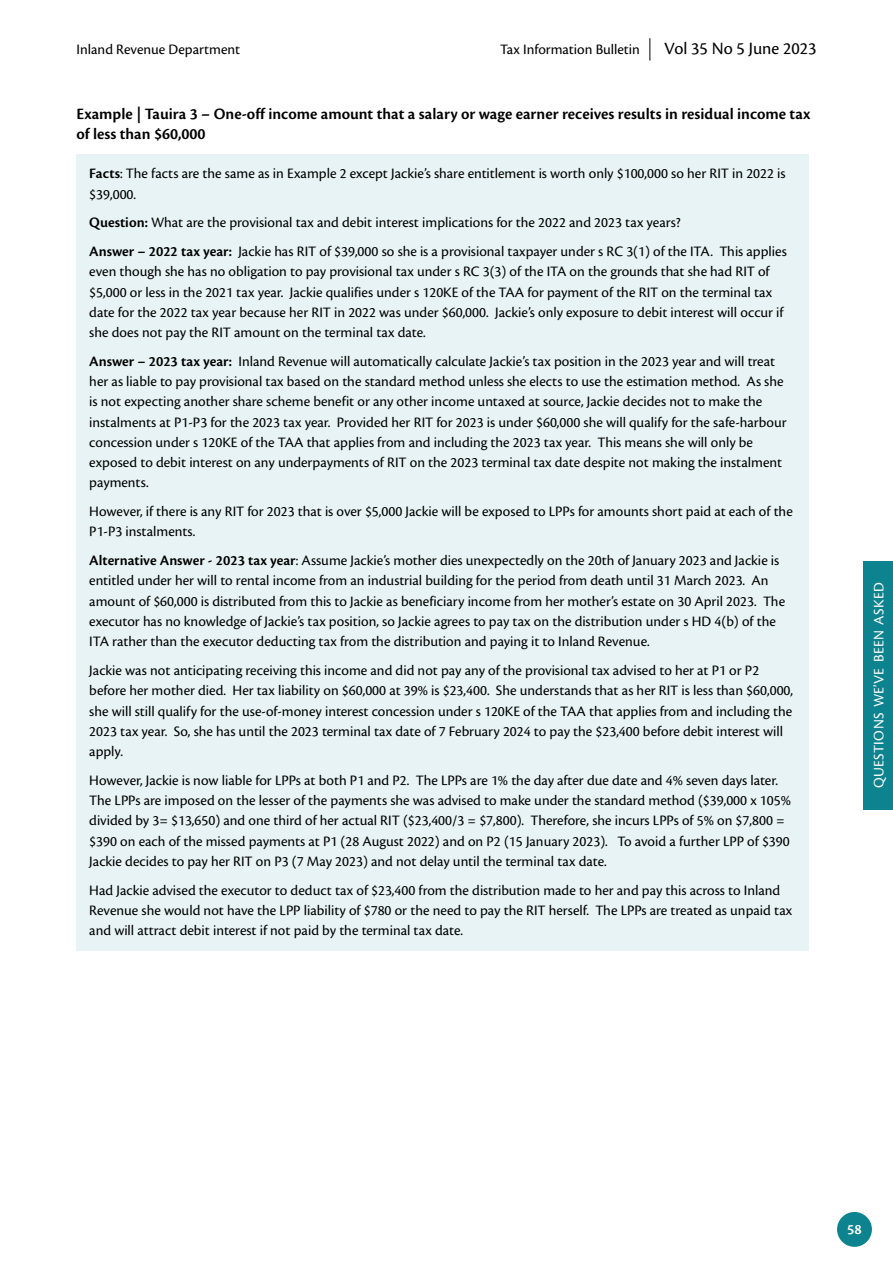
<style>
.page{position:relative;width:893px;height:1263px;background:#fff}
.page>*{position:absolute;margin:0;border:0;box-sizing:border-box;transform-origin:0 0}
.t1{font:18px "Cronos Pro";color:#000}
.t2{font:600 16.5px/20.2px "Cronos Pro";color:#000}
.t3{font:15px/20.2px "Cronos Pro";color:#000}
.t4{font:15px "Cronos Pro";letter-spacing:.025em;color:#fff}
.t5{font:600 15px "Cronos Pro";color:#fff}
.s1{font-weight:600}
</style>
<div class="page">
<div style="left:863px;top:561px;width:30px;height:249px;background:#0d8390"></div>
<div style="left:77px;top:154px;width:732px;height:796px;background:#e7f3f4"></div>
<svg style="left:649px;top:38px;width:1px;height:23px"></svg>
<div style="left:837px;top:1212px;width:35px;height:35px;background:#0d8390;border-radius:50%"></div>
<p class="t3" style="left:77px;top:39px;width:165px">Inland Revenue Department</p>
<p class="t1" style="left:664px;top:38px;width:154px">Vol 35 No 5 June 2023</p>
<p class="t3" style="left:500px;top:39px;width:141px">Tax Information Bulletin</p>
<p class="t2" style="left:77px;top:104px;width:735px">Example | Tauira 3 – One-off income amount that a salary or wage earner receives results in residual income tax of less than $60,000</p>
<p class="t3" style="left:89px;top:164px;width:698px"><span class="s1">Facts</span>: The facts are the same as in Example 2 except Jackie’s share entitlement is worth only $100,000 so her RIT in 2022 is $39,000.</p>
<p class="t3" style="left:89px;top:208px;width:699px;line-height:28.8px"><span class="s1">Question:</span> What are the provisional tax and debit interest implications for the 2022 and 2023 tax years?<br><span class="s1">Answer – 2022 tax year:</span> Jackie has RIT of $39,000 so she is a provisional taxpayer under s RC 3(1) of the ITA. This applies</p>
<p class="t3" style="left:89px;top:262px;width:696px">even though she has no obligation to pay provisional tax under s RC 3(3) of the ITA on the grounds that she had RIT of $5,000 or less in the 2021 tax year. Jackie qualifies under s 120KE of the TAA for payment of the RIT on the terminal tax date for the 2022 tax year because her RIT in 2022 was under $60,000. Jackie’s only exposure to debit interest will occur if she does not pay the RIT amount on the terminal tax date.</p>
<p class="t3" style="left:89px;top:351px;width:699px"><span class="s1">Answer – 2023 tax year:</span> Inland Revenue will automatically calculate Jackie’s tax position in the 2023 year and will treat her as liable to pay provisional tax based on the standard method unless she elects to use the estimation method. As she is not expecting another share scheme benefit or any other income untaxed at source, Jackie decides not to make the instalments at P1-P3 for the 2023 tax year. Provided her RIT for 2023 is under $60,000 she will qualify for the safe-harbour concession under s 120KE of the TAA that applies from and including the 2023 tax year. This means she will only be exposed to debit interest on any underpayments of RIT on the 2023 terminal tax date despite not making the instalment payments.</p>
<p class="t3" style="left:89px;top:501px;width:705px">However, if there is any RIT for 2023 that is over $5,000 Jackie will be exposed to LPPs for amounts short paid at each of the<br>P1-P3 instalments.</p>
<p class="t3" style="left:89px;top:550px;width:697px"><span class="s1">Alternative Answer - 2023 tax year</span>: Assume Jackie’s mother dies unexpectedly on the 20th of January 2023 and Jackie is entitled under her will to rental income from an industrial building for the period from death until 31 March 2023. An amount of $60,000 is distributed from this to Jackie as beneficiary income from her mother’s estate on 30 April 2023. The executor has no knowledge of Jackie’s tax position, so Jackie agrees to pay tax on the distribution under s HD 4(b) of the ITA rather than the executor deducting tax from the distribution and paying it to Inland Revenue.</p>
<p class="t3" style="left:89px;top:660px;width:705px">Jackie was not anticipating receiving this income and did not pay any of the provisional tax advised to her at P1 or P2 before her mother died. Her tax liability on $60,000 at 39% is $23,400. She understands that as her RIT is less than $60,000, she will still qualify for the use-of-money interest concession under s 120KE of the TAA that applies from and including the 2023 tax year. So, she has until the 2023 terminal tax date of 7 February 2024 to pay the $23,400 before debit interest will apply.</p>
<p class="t3" style="left:89px;top:770px;width:703px">However, Jackie is now liable for LPPs at both P1 and P2. The LPPs are 1% the day after due date and 4% seven days later.<br>The LPPs are imposed on the lesser of the payments she was advised to make under the standard method ($39,000 x 105% divided by 3= $13,650) and one third of her actual RIT ($23,400/3 = $7,800). Therefore, she incurs LPPs of 5% on $7,800 = $390 on each of the missed payments at P1 (28 August 2022) and on P2 (15 January 2023). To avoid a further LPP of $390<br>Jackie decides to pay her RIT on P3 (7 May 2023) and not delay until the terminal tax date.</p>
<p class="t3" style="left:89px;top:880px;width:705px">Had Jackie advised the executor to deduct tax of $23,400 from the distribution made to her and pay this across to Inland<br>Revenue she would not have the LPP liability of $780 or the need to pay the RIT herself. The LPPs are treated as unpaid tax and will attract debit interest if not paid by the terminal tax date.</p>
<p class="t4" style="left:870px;top:788px;width:207px;rotate:-90deg">QUESTIONS WE'VE BEEN ASKED</p>
<p class="t5" style="left:847px;top:1220px;width:16px">58</p>
</div>
